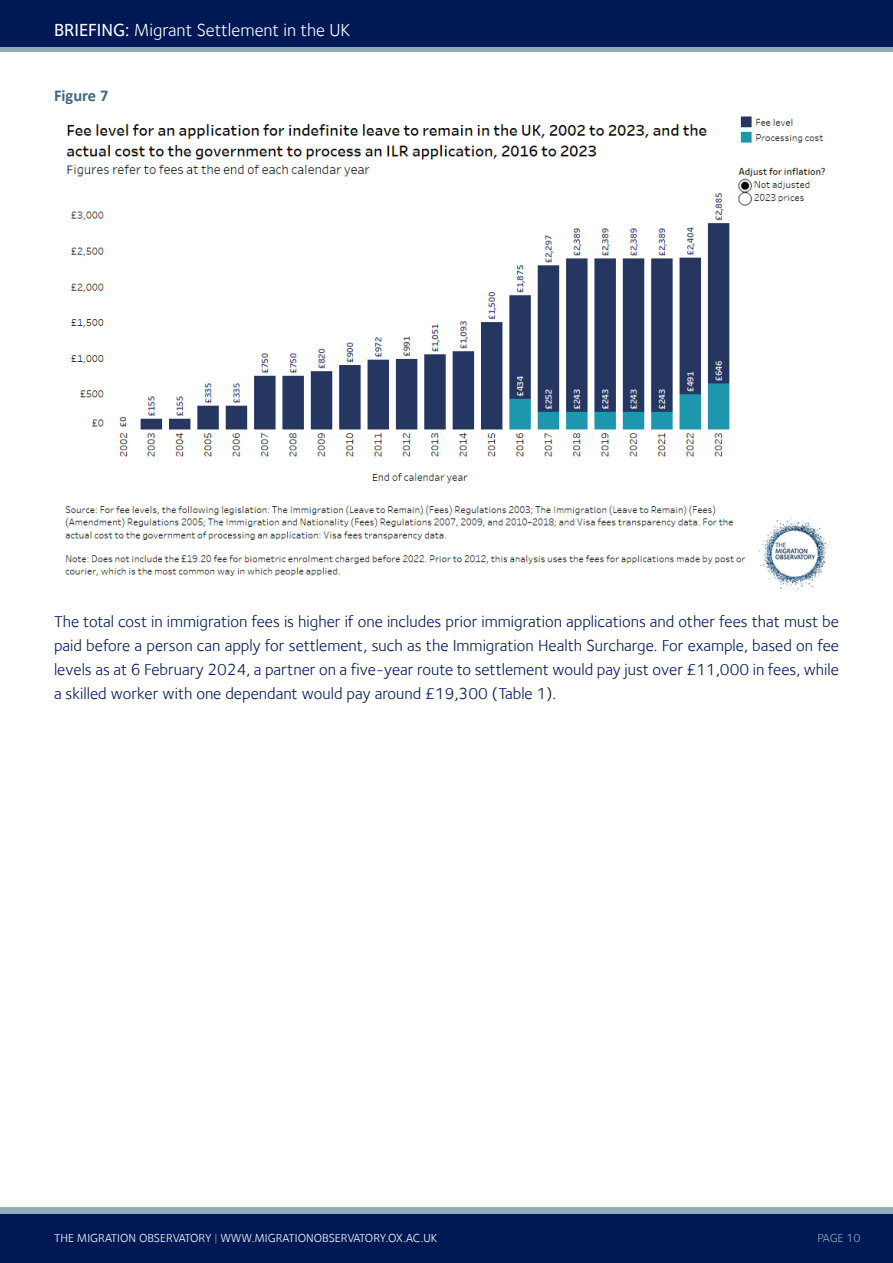
<style>
.page{position:relative;width:893px;height:1263px;background:#fff}
.page>*{position:absolute;margin:0;border:0;box-sizing:border-box;transform-origin:0 0}
.t1{font:18px "Foundry Sterling";color:#fff}
.Body{font:16.5px/24px "Foundry Sterling";color:#001954;text-align:justify}
.Figure_Title{font:700 16.5px "Calibri";color:#40687e}
.t2{font:12px "Foundry Sterling";color:#fff}
.t3{font:12px "Foundry Sterling";letter-spacing:-.01em;color:#90aeb8}
.s1{font-weight:500}
.s2{color:#5c9baf}
</style>
<div class="page">
<div style="left:0;top:1213px;width:893px;height:50px;background:#001954"></div>
<div style="left:0;top:1207px;width:893px;height:6px;background:#90aeb8"></div>
<div style="left:0;top:0;width:893px;height:48px;background:#001954"></div>
<hr style="left:0;top:48px;width:893px;height:4px;background:#90aeb8">
<img style="left:65px;top:116px;width:765px;height:473px">
<p class="t1" style="left:54px;top:19px;width:298px"><span class="s1">BRIEFING:</span> Migrant Settlement in the UK</p>
<p class="Figure_Title" style="left:54px;top:83px;width:56px">Figure 7</p>
<p class="Body" style="left:54px;top:609px;width:786px">The total cost in immigration fees is higher if one includes prior immigration applications and other fees that must be paid before a person can apply for settlement, such as the Immigration Health Surcharge. For example, based on fee levels as at 6 February 2024, a partner on a five-year route to settlement would pay just over £11,000 in fees, while a skilled worker with one dependant would pay around £19,300 (Table 1).</p>
<p class="t2" style="left:54px;top:1231px;width:385px">THE MIGRATION OBSERVATORY <span class="s2">|</span> WWW.MIGRATIONOBSERVATORY.OX.AC.UK</p>
<p class="t3" style="left:817px;top:1231px;width:45px">PAGE 10</p>
</div>
